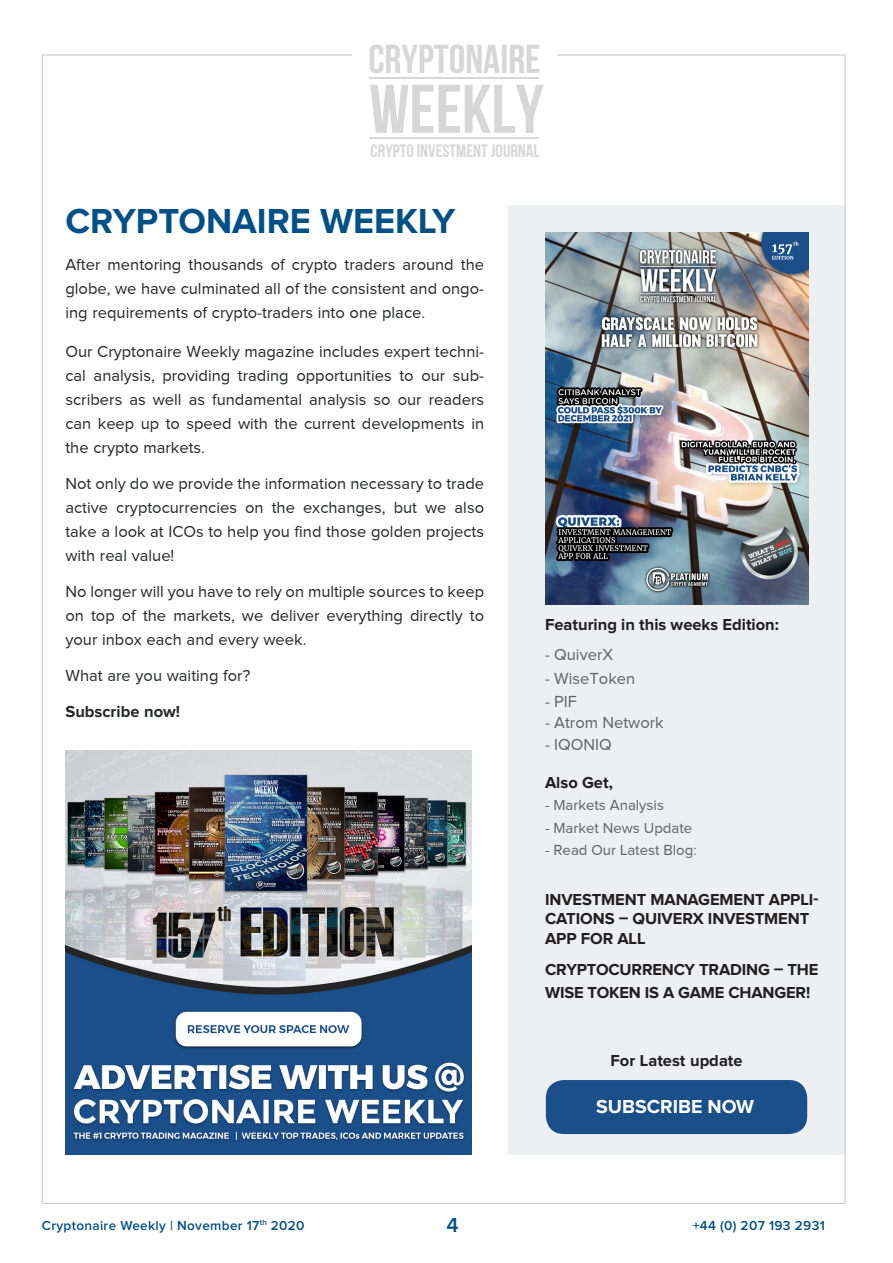
<style>
.page{position:relative;width:893px;height:1263px;background:#fff}
.page>*{position:absolute;margin:0;border:0;box-sizing:border-box;transform-origin:0 0}
.t1{font:68.7px "Bebas Neue";color:#d7d7d7;scale:1.04 1}
.t2{font:40.5px "Bebas Neue";color:#d7d7d7;scale:1.04 1}
.t3{font:700 36px "Proxima Nova";color:#015087}
.t4{font:600 21px "Proxima Nova";color:#015087}
.t5{font:700 19.5px "Proxima Nova";color:#fff}
.t6{font:18px "Bebas Neue";color:#d7d7d7;scale:1.04 1}
.Body_paragraph{font:16.5px/24px "Proxima Nova";color:#272928;text-align:justify}
.Body_paragraph-2{font:700 16.5px/19.5px "Proxima Nova";letter-spacing:-.005em;color:#231f20}
.t7{font:16.5px "Proxima Nova";color:#636366}
.Body_paragraph-3{font:700 16.5px "Proxima Nova";color:#272928}
.t8{font:15px "Proxima Nova";color:#636366}
.t9{font:600 13.5px "Proxima Nova";letter-spacing:.025em;color:#015087}
</style>
<div class="page">
<div style="left:508px;top:205px;width:335px;height:949px;background:#edeff0"></div>
<div style="left:546px;top:1080px;width:261px;height:54px;background:#1b4f89;border-radius:18px"></div>
<hr style="left:370px;top:78px;width:169px;height:1px;background:#d7d7d7">
<hr style="left:370px;top:137px;width:169px;height:2px;background:#d7d7d7">
<img style="left:545px;top:232px;width:263px;height:372px">
<img style="left:65px;top:750px;width:407px;height:404px">
<h2 class="t2" style="left:368px;top:36px;width:167px">CRYPTONAIRE</h2>
<h1 class="t1" style="left:369px;top:71px;width:169px">WEEKLY</h1>
<p class="t6" style="left:371px;top:141px;width:164px">CRYPTO INVESTMENT JOURNAL</p>
<p class="t3" style="left:65px;top:205px;width:391px">CRYPTONAIRE WEEKLY</p>
<p class="Body_paragraph" style="left:65px;top:252px;width:420px">After mentoring thousands of crypto traders around the globe, we have culminated all of the consistent and ongo&shy;ing requirements of crypto-traders into one place.</p>
<p class="Body_paragraph" style="left:65px;top:339px;width:420px">Our Cryptonaire Weekly magazine includes expert techni&shy;cal analysis, providing trading opportunities to our sub&shy;scribers as well as fundamental analysis so our readers can keep up to speed with the current developments in the crypto markets.</p>
<p class="Body_paragraph" style="left:65px;top:471px;width:420px">Not only do we provide the information necessary to trade active cryptocurrencies on the exchanges, but we also take a look at ICOs to help you find those golden projects with real value!</p>
<p class="Body_paragraph" style="left:65px;top:579px;width:420px">No longer will you have to rely on multiple sources to keep on top of the markets, we deliver everything directly to your inbox each and every week.</p>
<p class="Body_paragraph" style="left:65px;top:663px;width:186px">What are you waiting for?</p>
<p class="Body_paragraph-3" style="left:65px;top:704px;width:116px">Subscribe now!</p>
<p class="Body_paragraph-2" style="left:545px;top:616px;width:235px">Featuring in this weeks Edition:</p>
<p class="t7" style="left:545px;top:646px;width:70px">- QuiverX</p>
<p class="t7" style="left:545px;top:670px;width:92px">- WiseToken</p>
<p class="t7" style="left:545px;top:692px;width:33px">- PIF</p>
<p class="t7" style="left:545px;top:713px;width:120px">- Atrom Network</p>
<p class="t7" style="left:545px;top:736px;width:68px">- IQONIQ</p>
<p class="Body_paragraph-2" style="left:545px;top:773px;width:69px">Also Get,</p>
<p class="t8" style="left:545px;top:797px;width:120px">- Markets Analysis</p>
<p class="t8" style="left:545px;top:819px;width:149px">- Market News Update</p>
<p class="t8" style="left:545px;top:842px;width:153px">- Read Our Latest Blog:</p>
<p class="Body_paragraph-2" style="left:545px;top:890px;width:275px">INVESTMENT MANAGEMENT APPLI-<br>CATIONS – QUIVERX INVESTMENT<br>APP FOR ALL</p>
<p class="Body_paragraph-2" style="left:545px;top:959px;width:275px;line-height:22.5px">CRYPTOCURRENCY TRADING – THE<br>WISE TOKEN IS A GAME CHANGER!</p>
<p class="Body_paragraph-2" style="left:610px;top:1051px;width:134px">For Latest update</p>
<p class="t5" style="left:596px;top:1097px;width:159px">SUBSCRIBE NOW</p>
<p class="t4" style="left:446px;top:1216px;width:14px">4</p>
<p class="t9" style="left:42px;top:1219px;width:264px">Cryptonaire Weekly | November 17<sup>th</sup> 2020</p>
<p class="t9" style="left:693px;top:1219px;width:134px">+44 (0) 207 193 2931</p>
</div>
